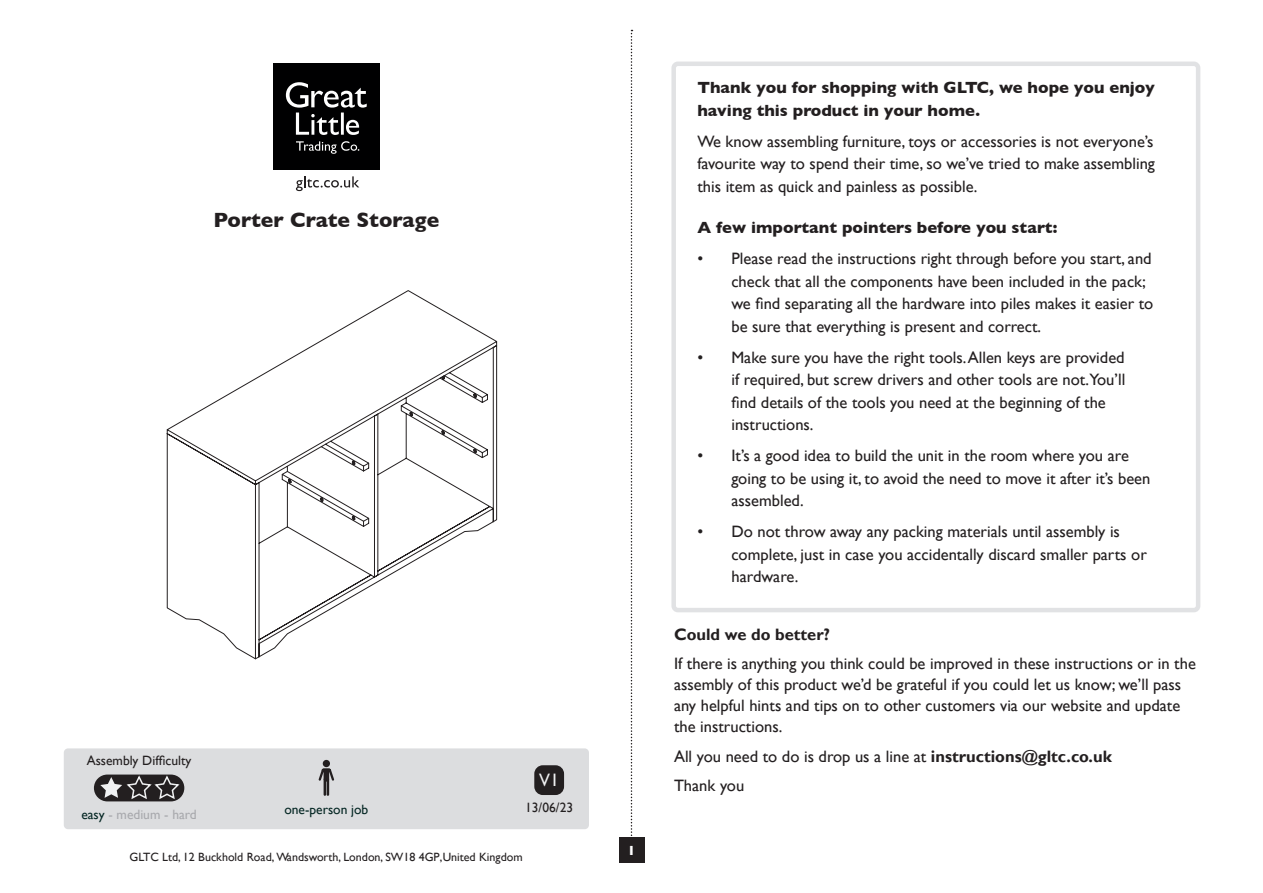
<style>
.page{position:relative;width:1263px;height:893px;background:#fff}
.page>*{position:absolute;margin:0;border:0;box-sizing:border-box;transform-origin:0 0}
.t1{font:700 21px "Gill Sans";color:#231f20}
.t2{font:18px "Gill Sans";color:#f0f1f2}
.SKU___Price_copy_-_w{font:16.5px/22.5px "Gill Sans";color:#231f20}
.SKU___Price_copy_-_w-2{font:16.5px/21px "Gill Sans";color:#231f20}
.SKU___Price_copy_-_w-3{font:700 16.5px/22.5px "Gill Sans";color:#231f20}
.SKU___Price_copy_-_w-4{font:700 16.5px "Gill Sans";color:#231f20}
.t3{font:13.5px "Gill Sans";color:#231f20}
.t4{font:13.5px "Gill Sans";color:#a8a9ad}
.t5{font:13.5px "Gill Sans";color:#052724}
.t6{font:13.5px "Gill Sans";color:#231f20}
.t7{font:700 13.5px "Gill Sans";color:#fff}
.t8{font:12px "Gill Sans";color:#231f20}
.s1{color:#052724}
.s2{font-weight:700}
</style>
<div class="page">
<svg style="left:631px;top:30px;width:1px;height:808px"></svg>
<div style="left:619px;top:838px;width:25px;height:25px;background:#231f20"></div>
<div style="left:64px;top:748px;width:525px;height:81px;background:#dcdddf;border-radius:4px"></div>
<div style="left:534px;top:765px;width:30px;height:30px;background:#231f20;border-radius:9px"></div>
<div style="left:94px;top:774px;width:90px;height:27px;background:#231f20;border-radius:13px"></div>
<svg style="left:100px;top:774px;width:81px;height:27px"></svg>
<div style="left:323px;top:760px;width:7px;height:7px;background:#231f20;border-radius:50%"></div>
<svg style="left:318px;top:768px;width:16px;height:28px"></svg>
<div style="left:273px;top:64px;width:106px;height:106px;background:#000001"></div>
<svg style="left:286px;top:82px;width:81px;height:53px"></svg>
<svg style="left:296px;top:141px;width:63px;height:13px"></svg>
<svg style="left:296px;top:176px;width:63px;height:15px"></svg>
<div style="left:671px;top:62px;width:529px;height:550px;border:4px solid #e1e2e4;border-radius:4px"></div>
<svg style="left:167px;top:290px;width:330px;height:370px"></svg>
<p class="t1" style="left:214px;top:203px;width:227px">Porter Crate Storage</p>
<p class="t3" style="left:87px;top:753px;width:106px">Assembly Difficulty</p>
<p class="t4" style="left:81px;top:807px;width:117px"><span class="s1">easy</span> - medium - hard</p>
<p class="t5" style="left:284px;top:802px;width:85px">one-person job</p>
<p class="t2" style="left:539px;top:769px;width:21px">V1</p>
<p class="t6" style="left:525px;top:799px;width:50px">13/06/23</p>
<p class="t8" style="left:129px;top:850px;width:395px">GLTC Ltd, 12 Buckhold Road, Wandsworth, London, SW18 4GP,United Kingdom</p>
<p class="t7" style="left:627px;top:840px;width:10px">1</p>
<p class="SKU___Price_copy_-_w-3" style="left:697px;top:76px;width:459px">Thank you for shopping with GLTC, we hope you enjoy having this product in your home.</p>
<p class="SKU___Price_copy_-_w" style="left:697px;top:130px;width:459px;text-align:justify">We know assembling furniture, toys or accessories is not everyone’s favourite way to spend their time, so we’ve tried to make assembling this item as quick and painless as possible.</p>
<p class="SKU___Price_copy_-_w-3" style="left:697px;top:216px;width:361px">A few important pointers before you start:</p>
<p class="SKU___Price_copy_-_w" style="left:731px;top:247px;width:423px;text-indent:-34px">• Please read the instructions right through before you start, and check that all the components have been included in the pack; we find separating all the hardware into piles makes it easier to be sure that everything is present and correct.</p>
<p class="SKU___Price_copy_-_w" style="left:731px;top:346px;width:395px;text-indent:-34px">• Make sure you have the right tools. Allen keys are provided if required, but screw drivers and other tools are not.You’ll find details of the tools you need at the beginning of the instructions.</p>
<p class="SKU___Price_copy_-_w" style="left:731px;top:444px;width:420px;text-indent:-34px">• It’s a good idea to build the unit in the room where you are going to be using it, to avoid the need to move it after it’s been assembled.</p>
<p class="SKU___Price_copy_-_w" style="left:731px;top:520px;width:417px;text-indent:-34px">• Do not throw away any packing materials until assembly is complete, just in case you accidentally discard smaller parts or hardware.</p>
<p class="SKU___Price_copy_-_w-4" style="left:674px;top:624px;width:157px">Could we do better?</p>
<p class="SKU___Price_copy_-_w-2" style="left:674px;top:654px;width:523px">If there is anything you think could be improved in these instructions or in the assembly of this product we’d be grateful if you could let us know; we’ll pass any helpful hints and tips on to other customers via our website and update the instructions.</p>
<p class="SKU___Price_copy_-_w-2" style="left:674px;top:746px;width:439px">All you need to do is drop us a line at <span class="s2">instructions@gltc.co.uk</span></p>
<p class="SKU___Price_copy_-_w-2" style="left:674px;top:776px;width:72px">Thank you</p>
</div>
